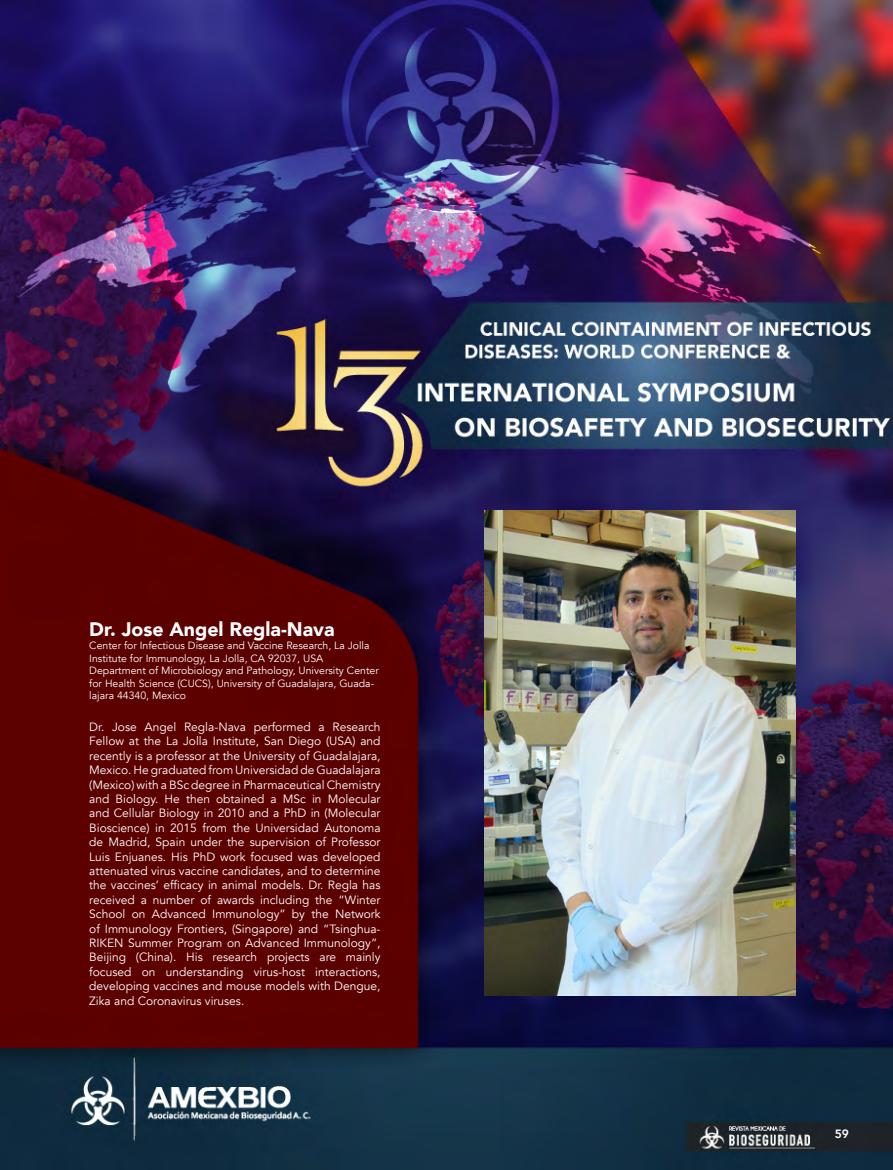
<style>
.page{position:relative;width:893px;height:1170px;background:#fff}
.page>*{position:absolute;margin:0;border:0;box-sizing:border-box;transform-origin:0 0}
.t1{font:900 19.5px "Avenir";color:#fff}
.t2{font:12px/14.4px "Avenir";color:#fff;text-align:justify}
.t3{font:800 12px "Avenir";color:#fff}
.t4{font:10.5px/12.6px "Avenir";color:#fff}
</style>
<div class="page">
<img style="left:0;top:0;width:893px;height:1169px">
<img style="left:485px;top:510px;width:310px;height:485px">
<h1 class="t1" style="left:89px;top:613px;width:247px">Dr. Jose Angel Regla-Nava</h1>
<p class="t4" style="left:89px;top:639px;width:291px">Center for Infectious Disease and Vaccine Research, La Jolla Institute for Immunology, La Jolla, CA 92037, USA Department of Microbiology and Pathology, University Center for Health Science (CUCS), University of Guadalajara, Guada&shy;lajara 44340, Mexico</p>
<p class="t2" style="left:89px;top:719px;width:293px">Dr. Jose Angel Regla-Nava performed a Research Fellow at the La Jolla Institute, San Diego (USA) and recently is a professor at the University of Guadalajara, Mexico. He graduated from Universidad de Guadalajara (Mexico) with a BSc degree in Pharmaceutical Chemistry and Biology. He then obtained a MSc in Molecular and Cellular Biology in 2010 and a PhD in (Molecular Bioscience) in 2015 from the Universidad Autonoma de Madrid, Spain under the supervision of Professor Luis Enjuanes. His PhD work focused was developed attenuated virus vaccine candidates, and to determine the vaccines’ efficacy in animal models. Dr. Regla has received a number of awards including the “Winter School on Advanced Immunology” by the Network of Immunology Frontiers, (Singapore) and “Tsinghua-RIKEN Summer Program on Advanced Immunology”, Beijing (China). His research projects are mainly focused on understanding virus-host interactions, developing vaccines and mouse models with Dengue, Zika and Coronavirus viruses.</p>
<p class="t3" style="left:835px;top:1124px;width:16px">59</p>
</div>
